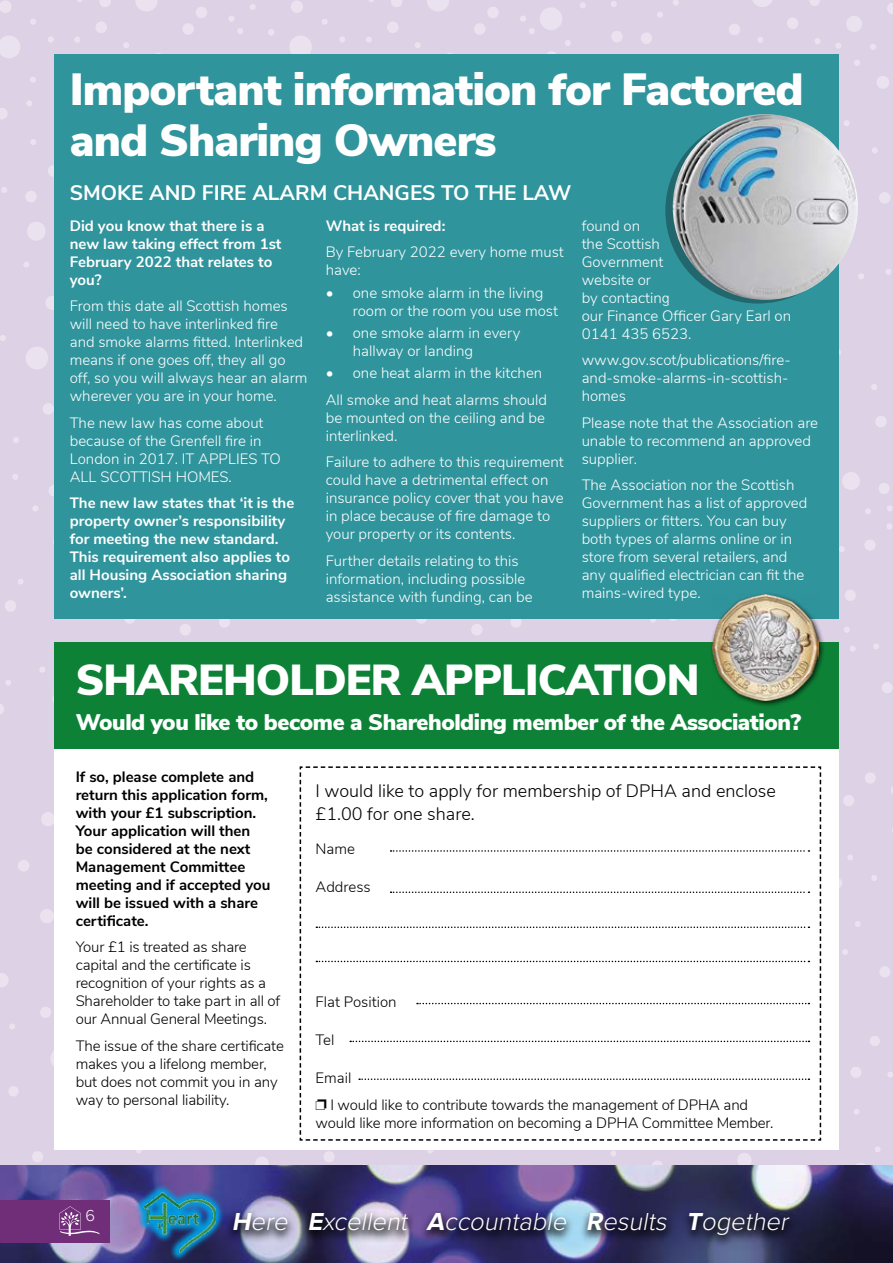
<style>
.page{position:relative;width:893px;height:1263px;background:#fff}
.page>*{position:absolute;margin:0;border:0;box-sizing:border-box;transform-origin:0 0}
.t1{font:900 45px/51px "Nunito Sans";letter-spacing:-.02em;color:#fff}
.t2{font:900 43.35px "Nunito Sans";letter-spacing:-.02em;color:#fff}
.t3{font:italic 300 25.5px "Proxima Nova";color:#fff}
.t4{font:900 22.5px "Nunito Sans";letter-spacing:-.02em;color:#fff}
.t5{font:700 21px "Nunito Sans";color:#fff}
.t6{font:300 18px/22.5px "Nunito Sans";color:#000}
.t7{font:300 16.5px "Proxima Nova";color:#fff}
.t8{font:300 15px/18px "Nunito Sans";color:#fff}
.t9{font:300 15px/18px "Nunito Sans";letter-spacing:-.01em;color:#000}
.t10{font:700 15px/18px "Nunito Sans";color:#fff}
.t11{font:700 15px/18px "Nunito Sans";color:#000}
.s1{font-weight:700}
</style>
<div class="page">
<div style="left:0;top:0;width:646px;height:1166px;background:#ddd1e5"></div>
<div style="left:646px;top:0;width:247px;height:1166px;background:#ddd1e5"></div>
<img style="left:0;top:1166px;width:893px;height:97px">
<div style="left:0;top:1200px;width:110px;height:43px;background:#702e78"></div>
<svg style="left:60px;top:1206px;width:40px;height:30px"></svg>
<div style="left:225px;top:1207px;width:573px;height:40px;background:#000;opacity:.75"></div>
<svg style="left:134px;top:1183px;width:91px;height:79px;background:#414587"></svg>
<img style="left:143px;top:1192px;width:73px;height:61px">
<div style="left:54px;top:54px;width:785px;height:564px;background:#30949c"></div>
<div style="left:54px;top:688px;width:785px;height:462px;background:#fff"></div>
<div style="left:54px;top:642px;width:785px;height:106px;background:#0d8236"></div>
<svg style="left:300px;top:766px;width:521px;height:375px"></svg>
<div style="left:710px;top:592px;width:115px;height:116px;background:#000;opacity:.75"></div>
<img style="left:712px;top:594px;width:107px;height:106px">
<svg style="left:665px;top:118px;width:185px;height:186px;background:#256c72"></svg>
<img style="left:673px;top:114px;width:185px;height:186px;border-radius:93px">
<h1 class="t1" style="left:70px;top:62px;width:735px">Important information for Factored and Sharing Owners</h1>
<h3 class="t5" style="left:70px;top:178px;width:503px">SMOKE AND FIRE ALARM CHANGES TO THE LAW</h3>
<p class="t10" style="left:70px;top:216px;width:213px">Did you know that there is a new law taking effect from 1st<br>February 2022 that relates to you?</p>
<p class="t8" style="left:70px;top:296px;width:239px">From this date all Scottish homes will need to have interlinked fire<br>and smoke alarms fitted. Interlinked means if one goes off, they all go off, so you will always hear an alarm wherever you are in your home.</p>
<p class="t8" style="left:70px;top:413px;width:212px">The new law has come about because of the Grenfell fire in<br>London in 2017. IT APPLIES TO<br>ALL SCOTTISH HOMES.</p>
<p class="t10" style="left:70px;top:493px;width:226px">The new law states that ‘it is the property owner’s responsibility for meeting the new standard.<br>This requirement also applies to all Housing Association sharing owners’.</p>
<p class="t10" style="left:326px;top:216px;width:121px">What is required:</p>
<p class="t8" style="left:326px;top:242px;width:239px">By February 2022 every home must have:</p>
<p class="t8" style="left:353px;top:282px;width:207px;text-indent:-27px">• one smoke alarm in the living room or the room you use most</p>
<p class="t8" style="left:353px;top:323px;width:169px;text-indent:-27px">• one smoke alarm in every hallway or landing</p>
<p class="t8" style="left:326px;top:359px;width:223px;line-height:26.5px">• one heat alarm in the kitchen<br>All smoke and heat alarms should</p>
<p class="t8" style="left:326px;top:407px;width:221px">be mounted on the ceiling and be interlinked.</p>
<p class="t8" style="left:326px;top:452px;width:239px">Failure to adhere to this requirement could have a detrimental effect on insurance policy cover that you have in place because of fire damage to your property or its contents.</p>
<p class="t8" style="left:326px;top:550px;width:208px">Further details relating to this information, including possible assistance with funding, can be</p>
<p class="t8" style="left:582px;top:216px;width:211px">found on<br>the Scottish<br>Government<br>website or<br>by contacting<br>our Finance Officer Gary Earl on<br>0141 435 6523.</p>
<p class="t8" style="left:582px;top:350px;width:211px">www.gov.scot/publications/fire&shy;and-smoke-alarms-in-scottish&shy;homes</p>
<p class="t8" style="left:582px;top:413px;width:238px">Please note that the Association are unable to recommend an approved supplier.</p>
<p class="t8" style="left:582px;top:475px;width:227px">The Association nor the Scottish<br>Government has a list of approved suppliers or fitters. You can buy both types of alarms online or in store from several retailers, and any qualified electrician can fit the mains-wired type.</p>
<h2 class="t2" style="left:76px;top:648px;width:625px">SHAREHOLDER APPLICATION</h2>
<h3 class="t4" style="left:76px;top:706px;width:727px">Would you like to become a Shareholding member of the Association?</h3>
<p class="t11" style="left:76px;top:766px;width:196px">If so, please complete and return this application form, with your £1 subscription.<br>Your application will then be considered at the next<br>Management Committee meeting and if accepted you will be issued with a share certificate.</p>
<p class="t9" style="left:76px;top:937px;width:206px">Your £1 is treated as share capital and the certificate is recognition of your rights as a<br>Shareholder to take part in all of our Annual General Meetings.</p>
<p class="t9" style="left:76px;top:1035px;width:210px">The issue of the share certificate makes you a lifelong member, but does not commit you in any way to personal liability.</p>
<p class="t6" style="left:316px;top:778px;width:462px">I would like to apply for membership of DPHA and enclose £1.00 for one share.</p>
<p class="t9" style="left:316px;top:838px;width:41px">Name</p>
<p class="t9" style="left:316px;top:877px;width:57px">Address</p>
<p class="t9" style="left:316px;top:991px;width:83px">Flat Position</p>
<p class="t9" style="left:316px;top:1030px;width:20px">Tel</p>
<p class="t9" style="left:316px;top:1064px;width:434px;line-height:26.5px">Email<br>❐ I would like to contribute towards the management of DPHA and</p>
<p class="t9" style="left:316px;top:1112px;width:459px">would like more information on becoming a DPHA Committee Member.</p>
<p class="t7" style="left:85px;top:1203px;width:11px">6</p>
<h3 class="t3" style="left:232px;top:1203px;width:564px"><span class="s1">H</span>ere <span class="s1">E</span>xcellent <span class="s1">A</span>ccountable <span class="s1">R</span>esults <span class="s1">T</span>ogether</h3>
</div>
